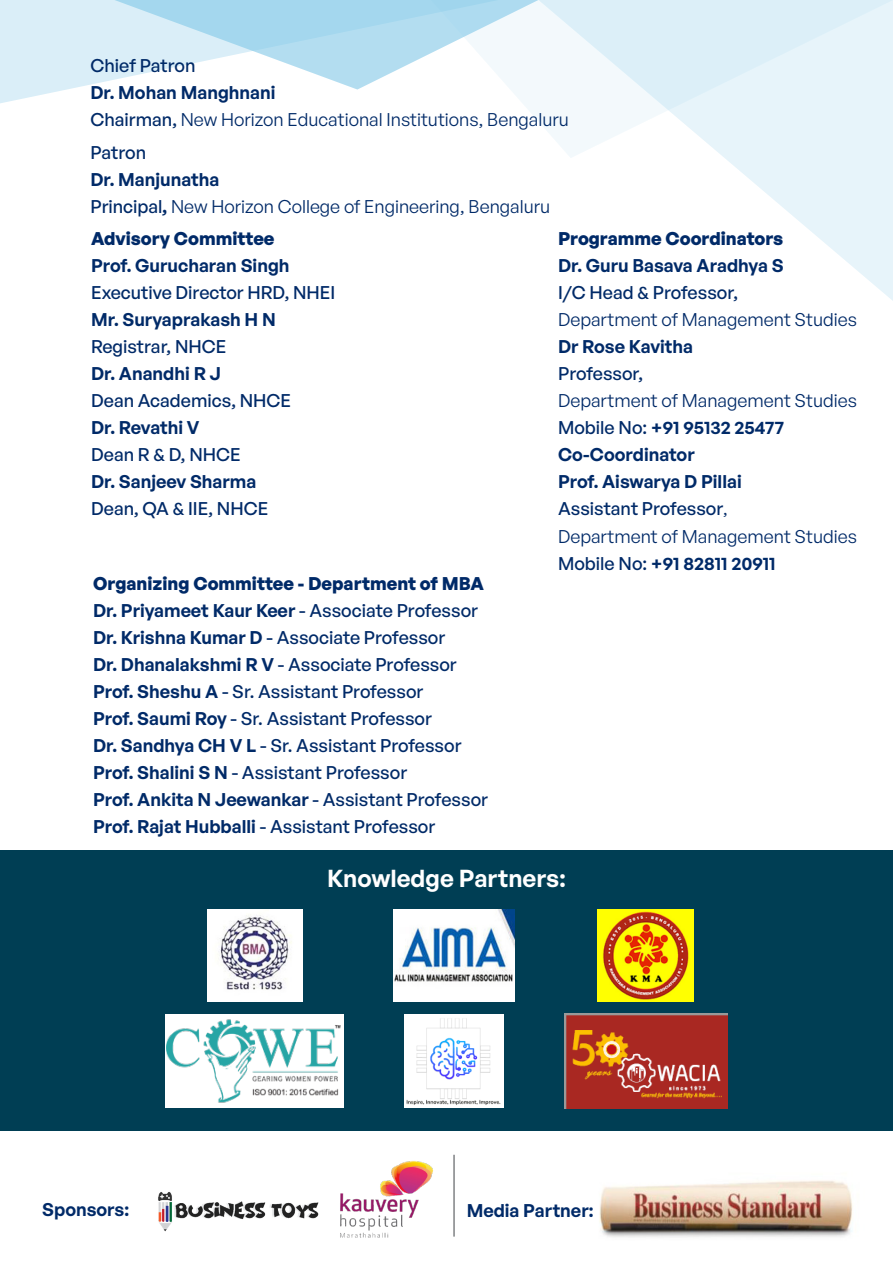
<style>
.page{position:relative;width:893px;height:1263px;background:#fff}
.page>*{position:absolute;margin:0;border:0;box-sizing:border-box;transform-origin:0 0}
.t1{font:600 24px "General Sans";color:#fff}
.t2{font:500 18px/27px "General Sans";color:#002a68}
.t3{font:600 18px/27px "General Sans";color:#002a68}
.t4{font:18px/27px "General Sans";color:#002a68}
.t5{font:700 18px "General Sans";color:#002a68}
.s1{font-weight:600}
.s2{font-weight:500}
.s3{font-weight:400}
.s4{font-weight:700}
</style>
<div class="page">
<svg style="left:0;top:0;width:114px;height:103px;fill:#daeef8"></svg>
<svg style="left:114px;top:0;width:317px;height:90px"></svg>
<svg style="left:431px;top:0;width:107px;height:120px"></svg>
<svg style="left:538px;top:0;width:355px;height:301px"></svg>
<div style="left:0;top:851px;width:893px;height:280px;background:#003e54"></div>
<img style="left:394px;top:910px;width:120px;height:92px">
<img style="left:598px;top:910px;width:96px;height:92px">
<div style="left:207px;top:910px;width:96px;height:92px;background:#fff"></div>
<img style="left:220px;top:915px;width:72px;height:75px">
<img style="left:404px;top:1014px;width:100px;height:94px">
<div style="left:166px;top:1014px;width:178px;height:94px;background:#fff"></div>
<img style="left:166px;top:1019px;width:175px;height:84px">
<img style="left:564px;top:1014px;width:163px;height:94px">
<img style="left:599px;top:1180px;width:254px;height:58px">
<img style="left:158px;top:1192px;width:161px;height:40px">
<hr style="left:453px;top:1155px;width:2px;height:81px;background:#808285">
<img style="left:340px;top:1161px;width:93px;height:77px">
<p class="t2" style="left:91px;top:51px;width:106px">Chief Patron</p>
<p class="t4" style="left:91px;top:78px;width:480px"><span class="s1">Dr. Mohan Manghnani<br></span><span class="s2">Chairman,</span> New Horizon Educational Institutions, Bengaluru</p>
<p class="t2" style="left:91px;top:138px;width:57px">Patron</p>
<p class="t4" style="left:91px;top:165px;width:461px"><span class="s1">Dr. Manjunatha<br></span><span class="s2">Principal</span><span class="s1">,</span> New Horizon College of Engineering, Bengaluru</p>
<p class="t5" style="left:91px;top:227px;width:185px">Advisory Committee</p>
<p class="t3" style="left:91px;top:252px;width:200px">Prof. Gurucharan Singh</p>
<p class="t2" style="left:91px;top:279px;width:245px">Executive Director HRD, NHEI</p>
<p class="t3" style="left:91px;top:306px;width:186px">Mr. Suryaprakash H N</p>
<p class="t2" style="left:91px;top:333px;width:137px">Registrar, NHCE</p>
<p class="t3" style="left:91px;top:360px;width:131px">Dr. Anandhi R J</p>
<p class="t2" style="left:91px;top:387px;width:201px">Dean Academics, NHCE</p>
<p class="t3" style="left:91px;top:414px;width:110px">Dr. Revathi V</p>
<p class="t2" style="left:91px;top:441px;width:151px">Dean R &amp; D, NHCE</p>
<p class="t3" style="left:91px;top:468px;width:167px">Dr. Sanjeev Sharma</p>
<p class="t2" style="left:91px;top:495px;width:179px">Dean, QA &amp; IIE, NHCE</p>
<p class="t5" style="left:558px;top:227px;width:227px">Programme Coordinators</p>
<p class="t3" style="left:558px;top:252px;width:227px">Dr. Guru Basava Aradhya S</p>
<p class="t2" style="left:558px;top:279px;width:181px">I/C Head &amp; Professor,</p>
<p class="t4" style="left:558px;top:306px;width:301px">Department of Management Studies</p>
<p class="t3" style="left:558px;top:333px;width:136px">Dr Rose Kavitha</p>
<p class="t2" style="left:558px;top:360px;width:87px">Professor,</p>
<p class="t3" style="left:558px;top:387px;width:301px"><span class="s3">Department of Management Studies<br></span><span class="s2">Mobile No:</span> +91 95132 25477<br>Co-Coordinator<br>Prof. Aiswarya D Pillai<br><span class="s2">Assistant Professor</span><span class="s3">,<br>Department of Management Studies<br></span><span class="s2">Mobile No:</span> +91 82811 20911</p>
<p class="t2" style="left:93px;top:570px;width:396px"><span class="s4">Organizing Committee - Department of MBA </span><span class="s1">Dr. Priyameet Kaur Keer</span> - Associate Professor <span class="s1">Dr. Krishna Kumar D</span> - Associate Professor<br><span class="s1">Dr. Dhanalakshmi R V</span> - Associate Professor <span class="s1">Prof. Sheshu A</span> - Sr. Assistant Professor<br><span class="s1">Prof. Saumi Roy</span> - Sr. Assistant Professor<br><span class="s1">Dr. Sandhya CH V L</span> - Sr. Assistant Professor <span class="s1">Prof. Shalini S N</span> - Assistant Professor<br><span class="s1">Prof. Ankita N Jeewankar</span> - Assistant Professor <span class="s1">Prof. Rajat Hubballi</span> - Assistant Professor</p>
<h1 class="t1" style="left:327px;top:863px;width:240px">Knowledge Partners:</h1>
<p class="t3" style="left:42px;top:1196px;width:88px">Sponsors:</p>
<p class="t3" style="left:467px;top:1197px;width:128px">Media Partner:</p>
</div>
